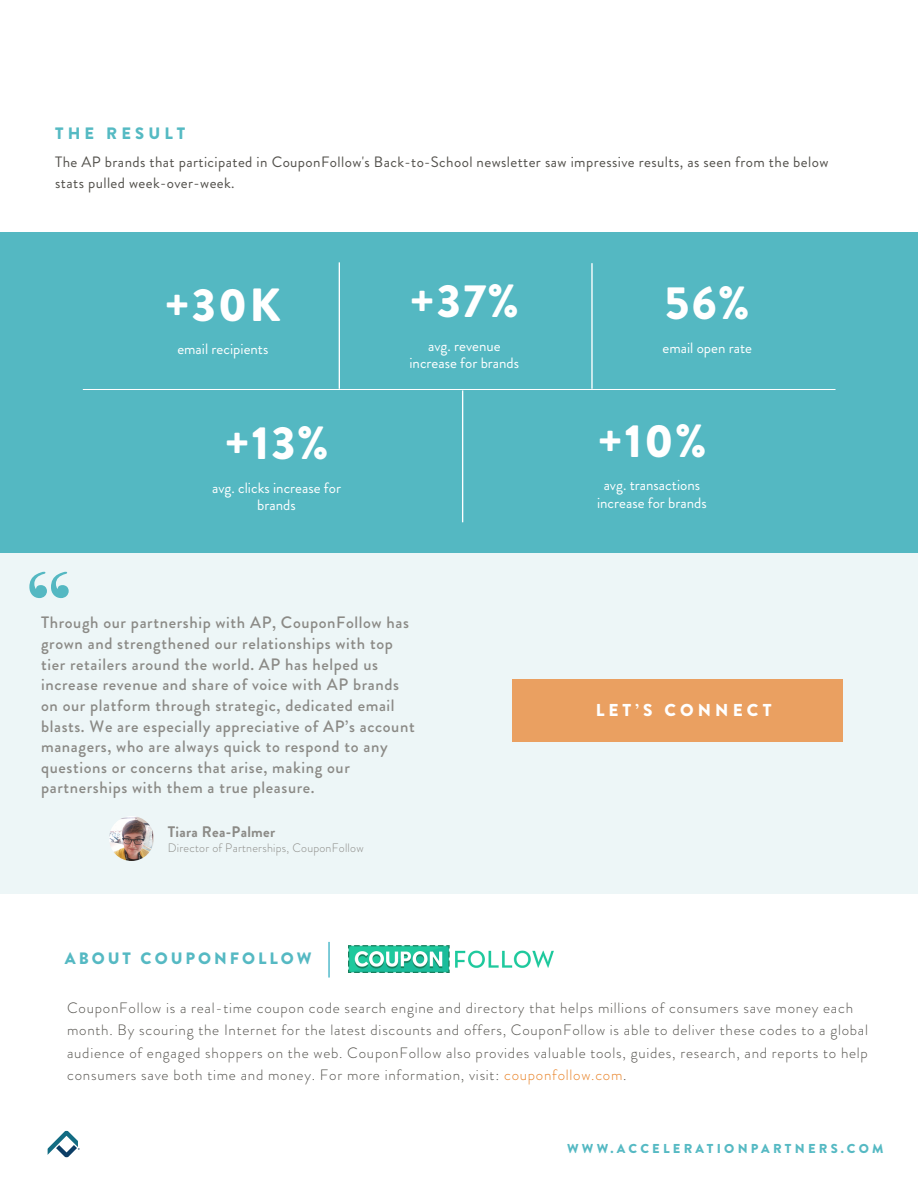
<style>
.page{position:relative;width:918px;height:1188px;background:#fff}
.page>*{position:absolute;margin:0;border:0;box-sizing:border-box;transform-origin:0 0}
.t1{font:900 46.5px "Brandon Grotesque";letter-spacing:.05em;color:#fff}
.t2{font:900 17.25px "Brandon Grotesque";letter-spacing:.24em;color:#fff}
.t3{font:500 16.5px/20.7px "Brandon Grotesque";letter-spacing:.035em;color:#8b8a86}
.t4{font:900 16.5px "Brandon Grotesque";letter-spacing:.18em;color:#55b9c3}
.t5{font:900 16.5px "Brandon Grotesque";letter-spacing:.25em;color:#55bac3}
.t6{font:700 15.3px "Brandon Grotesque";letter-spacing:.02em;color:#8b8a86}
.t7{font:300 15px/22.5px "Brandon Grotesque";letter-spacing:.05em;color:#53514c}
.t8{font:15px/21px "Brandon Grotesque";letter-spacing:.025em;color:#53514c}
.t9{font:15px/17.2px "Brandon Grotesque";color:#fff;text-align:center}
.t10{font:900 12.9px "Brandon Grotesque";letter-spacing:.25em;color:#55b9c3}
.t11{font:300 12.3px "Brandon Grotesque";letter-spacing:.02em;color:#8b8a86}
.s1{color:#e88125}
</style>
<div class="page">
<div style="left:0;top:553px;width:918px;height:341px;background:#edf6f7"></div>
<div style="left:512px;top:679px;width:330px;height:63px;background:#eaa061"></div>
<svg style="left:29px;top:572px;width:40px;height:26px"></svg>
<div style="left:0;top:233px;width:918px;height:320px;background:#54b8c2"></div>
<hr style="left:462px;top:390px;width:1px;height:132px;background:#fff">
<hr style="left:339px;top:262px;width:1px;height:127px;background:#fff">
<hr style="left:592px;top:263px;width:1px;height:126px;background:#fff">
<img style="left:109px;top:816px;width:45px;height:45px;border-radius:22px">
<hr style="left:328px;top:942px;width:2px;height:36px;background:#53bbcb">
<svg style="left:47px;top:1131px;width:33px;height:27px"></svg>
<img style="left:348px;top:946px;width:205px;height:27px">
<hr style="left:83px;top:389px;width:753px;height:1px;background:#fff">
<p class="t5" style="left:55px;top:122px;width:132px">THE RESULT</p>
<p class="t8" style="left:55px;top:151px;width:775px">The AP brands that participated in CouponFollow's Back-to-School newsletter saw impressive results, as seen from the below stats pulled week-over-week.</p>
<h1 class="t1" style="left:165px;top:272px;width:117px">+30K</h1>
<p class="t9" style="left:177px;top:341px;width:93px">email recipients</p>
<h1 class="t1" style="left:225px;top:410px;width:105px">+13%</h1>
<p class="t9" style="left:212px;top:480px;width:130px">avg. clicks increase for brands</p>
<h1 class="t1" style="left:410px;top:268px;width:111px">+37%</h1>
<p class="t9" style="left:409px;top:337px;width:111px">avg. revenue increase for brands</p>
<p class="t3" style="left:41px;top:613px;width:375px">Through our partnership with AP, CouponFollow has grown and strengthened our relationships with top tier retailers around the world. AP has helped us increase revenue and share of voice with AP brands on our platform through strategic, dedicated email blasts. We are especially appreciative of AP’s account managers, who are always quick to respond to any questions or concerns that arise, making our partnerships with them a true pleasure.</p>
<p class="t6" style="left:168px;top:821px;width:109px">Tiara Rea-Palmer</p>
<p class="t11" style="left:168px;top:839px;width:197px">Director of Partnerships, CouponFollow</p>
<p class="t4" style="left:65px;top:947px;width:248px">ABOUT COUPONFOLLOW</p>
<h1 class="t1" style="left:665px;top:270px;width:86px">56%</h1>
<p class="t9" style="left:662px;top:339px;width:91px">email open rate</p>
<h1 class="t1" style="left:598px;top:408px;width:110px">+10%</h1>
<p class="t9" style="left:597px;top:477px;width:111px">avg. transactions increase for brands</p>
<p class="t2" style="left:595px;top:698px;width:178px">LET’S CONNECT</p>
<p class="t7" style="left:67px;top:996px;width:802px">CouponFollow is a real-time coupon code search engine and directory that helps millions of consumers save money each month. By scouring the Internet for the latest discounts and offers, CouponFollow is able to deliver these codes to a global audience of engaged shoppers on the web. CouponFollow also provides valuable tools, guides, research, and reports to help consumers save both time and money. For more information, visit: <span class="s1">couponfollow.com</span>.</p>
<p class="t10" style="left:567px;top:1140px;width:318px">WWW.ACCELERATIONPARTNERS.COM</p>
</div>
